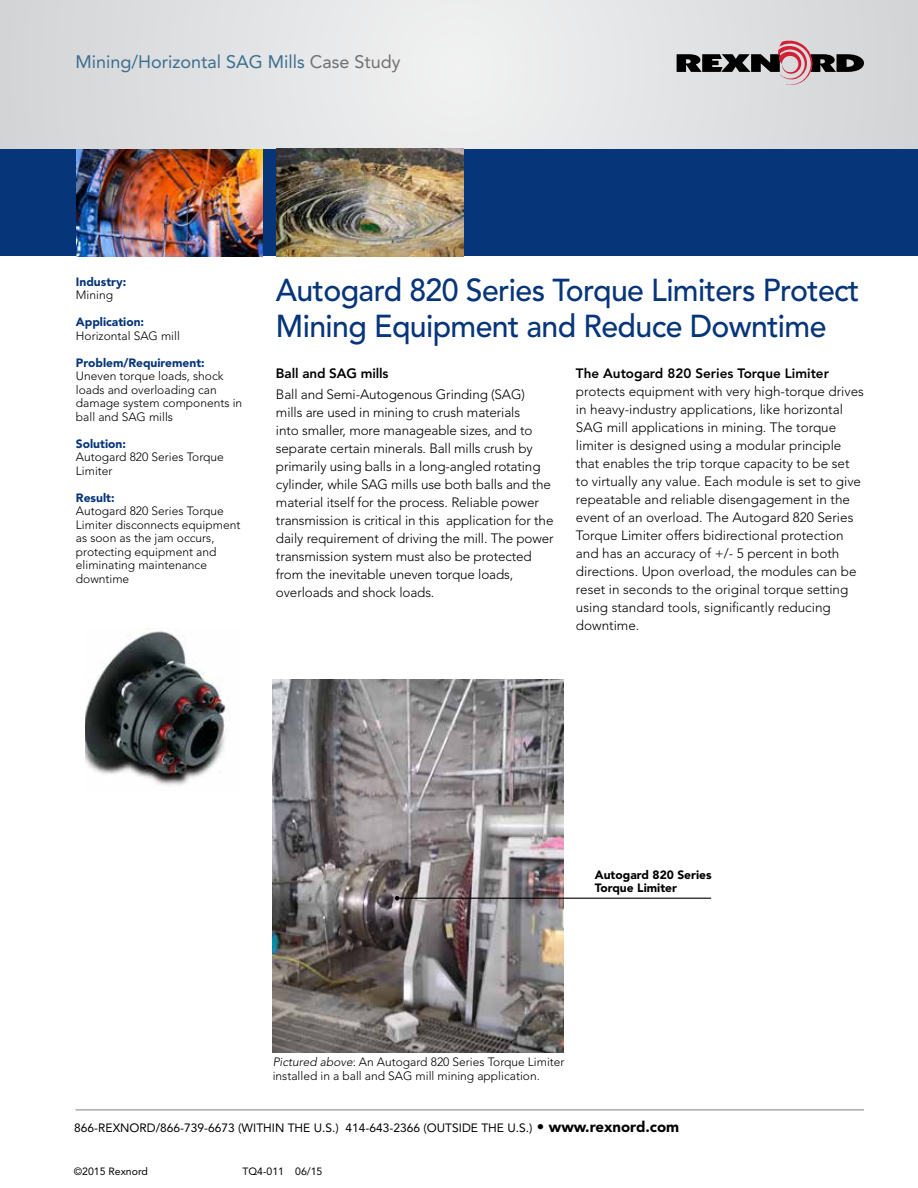
<style>
.page{position:relative;width:918px;height:1188px;background:#fff}
.page>*{position:absolute;margin:0;border:0;box-sizing:border-box;transform-origin:0 0}
.t1{font:500 31.5px/36px "Avenir LT Std";letter-spacing:-.02em;color:#06357a;scale:.96 1}
.t2{font:18px "Avenir LT Std";color:#3b6e8f}
.t3{font:300 13.5px/18px "Avenir LT Std";color:#000}
.t4{font:800 13.5px "Avenir LT Std";color:#000}
.t5{font:300 12px/13.5px "Avenir LT Std";color:#000}
.t6{font:12px "Avenir LT Std";color:#000}
.t7{font:900 12px "Avenir LT Std";color:#06357a}
.t8{font:900 12px/13.5px "Avenir LT Std";color:#000}
.t9{font:10.5px "Avenir LT Std";color:#000}
.s1{color:#717073}
.s2{font-style:italic}
.s3{font-weight:900;font-size:15px}
</style>
<div class="page">
<div style="left:0;top:148px;width:918px;height:108px;background:#06357a"></div>
<img style="left:77px;top:148px;width:186px;height:108px">
<svg style="left:0;top:0;width:918px;height:148px;background:#e1e2e3"></svg>
<svg style="left:677px;top:40px;width:187px;height:46px;background:#a59c9e"></svg>
<hr style="left:76px;top:1110px;width:788px;height:1px;background:#808285">
<img style="left:276px;top:148px;width:187px;height:108px">
<img style="left:273px;top:679px;width:290px;height:373px">
<img style="left:85px;top:628px;width:145px;height:158px">
<hr style="left:397px;top:898px;width:314px;height:1px;background:#000">
<svg style="left:395px;top:896px;width:4px;height:4px"></svg>
<h2 class="t2" style="left:76px;top:51px;width:327px">Mining/Horizontal SAG Mills <span class="s1">Case Study</span></h2>
<p class="t7" style="left:76px;top:274px;width:52px">Industry:</p>
<p class="t5" style="left:76px;top:288px;width:39px">Mining</p>
<p class="t7" style="left:76px;top:315px;width:70px">Application:</p>
<p class="t5" style="left:76px;top:329px;width:106px">Horizontal SAG mill</p>
<p class="t7" style="left:76px;top:355px;width:130px">Problem/Requirement:</p>
<p class="t5" style="left:76px;top:369px;width:168px">Uneven torque loads, shock loads and overloading can damage system components in ball and SAG mills</p>
<p class="t7" style="left:76px;top:436px;width:51px">Solution:</p>
<p class="t5" style="left:76px;top:450px;width:149px">Autogard 820 Series Torque<br>Limiter</p>
<p class="t7" style="left:76px;top:490px;width:40px">Result:</p>
<p class="t5" style="left:76px;top:504px;width:166px">Autogard 820 Series Torque<br>Limiter disconnects equipment as soon as the jam occurs, protecting equipment and eliminating maintenance downtime</p>
<h1 class="t1" style="left:276px;top:273px;width:609px">Autogard 820 Series Torque Limiters Protect<br>Mining Equipment and Reduce Downtime</h1>
<p class="t4" style="left:276px;top:366px;width:114px">Ball and SAG mills</p>
<p class="t3" style="left:276px;top:385px;width:279px">Ball and Semi-Autogenous Grinding (SAG) mills are used in mining to crush materials<br>into smaller, more manageable sizes, and to separate certain minerals. Ball mills crush by primarily using balls in a long-angled rotating cylinder, while SAG mills use both balls and the material itself for the process. Reliable power transmission is critical in this application for the daily requirement of driving the mill. The power transmission system must also be protected from the inevitable uneven torque loads, overloads and shock loads.</p>
<p class="t4" style="left:576px;top:366px;width:254px">The Autogard 820 Series Torque Limiter</p>
<p class="t3" style="left:576px;top:383px;width:290px">protects equipment with very high-torque drives in heavy-industry applications, like horizontal SAG mill applications in mining. The torque limiter is designed using a modular principle that enables the trip torque capacity to be set to virtually any value. Each module is set to give repeatable and reliable disengagement in the event of an overload. The Autogard 820 Series Torque Limiter offers bidirectional protection and has an accuracy of +/- 5 percent in both directions. Upon overload, the modules can be reset in seconds to the original torque setting using standard tools, significantly reducing downtime.</p>
<p class="t8" style="left:595px;top:868px;width:118px">Autogard 820 Series<br>Torque Limiter</p>
<p class="t5" style="left:273px;top:1055px;width:293px"><span class="s2">Pictured above</span>: An Autogard 820 Series Torque Limiter installed in a ball and SAG mill mining application.</p>
<p class="t6" style="left:74px;top:1120px;width:607px">866-REXNORD/866-739-6673 (WITHIN THE U.S.) 414-643-2366 (OUTSIDE THE U.S.) <span class="s3">• www.rexnord.com</span></p>
<p class="t9" style="left:74px;top:1165px;width:76px">©2015 Rexnord</p>
<p class="t9" style="left:242px;top:1165px;width:81px">TQ4-011 06/15</p>
</div>
